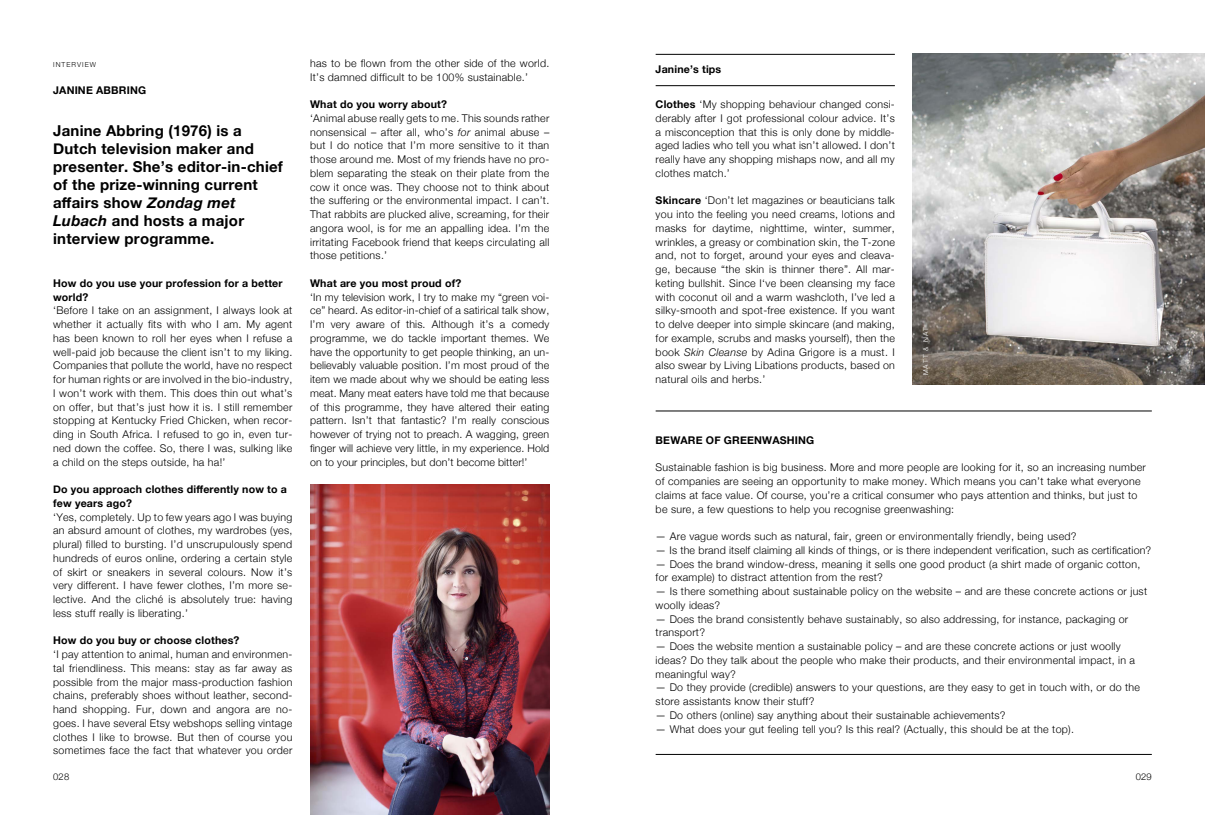
<style>
.page{position:relative;width:1205px;height:815px;background:#fff}
.page>*{position:absolute;margin:0;border:0;box-sizing:border-box;transform-origin:0 0}
.t1{font:700 15px/18.1px "Helvetica Neue";letter-spacing:.015em;color:#000}
.t2{font:300 10.62px/13.8px "Helvetica Neue";letter-spacing:.025em;color:#000;text-align:justify}
.t3{font:700 10.62px/13.8px "Helvetica Neue";letter-spacing:.015em;color:#000}
.t4{font:300 9.38px "Helvetica Neue";letter-spacing:.025em;color:#000}
.t5{font:300 6.88px "Helvetica Neue";letter-spacing:.15em;color:#000}
.t6{font:300 6.88px "Helvetica Neue";color:#fff}
.s1{font-style:italic}
.s2{font-weight:700}
</style>
<div class="page">
<img style="left:310px;top:484px;width:239px;height:331px">
<hr style="left:656px;top:754px;width:496px;height:1px;background:#000">
<hr style="left:656px;top:411px;width:496px;height:1px;background:#000">
<hr style="left:656px;top:85px;width:239px;height:1px;background:#000">
<hr style="left:656px;top:54px;width:239px;height:1px;background:#000">
<img style="left:912px;top:54px;width:293px;height:330px">
<p class="t5" style="left:53px;top:59px;width:45px">INTERVIEW</p>
<p class="t3" style="left:53px;top:84px;width:94px">JANINE ABBRING</p>
<h1 class="t1" style="left:53px;top:122px;width:231px">Janine Abbring (1976) is a<br>Dutch television maker and presenter. She’s editor-in-chief of the prize-winning current affairs show <span class="s1">Zondag met<br>Lubach</span> and hosts a major interview programme.</h1>
<p class="t3" style="left:53px;top:277px;width:231px">How do you use your profession for a better world?</p>
<p class="t2" style="left:53px;top:303px;width:241px">‘Before I take on an assignment, I always look at whether it actually fits with who I am. My agent has been known to roll her eyes when I refuse a well-paid job because the client isn’t to my liking.<br>Companies that pollute the world, have no respect for human rights or are involved in the bio-industry, I won’t work with them. This does thin out what’s on offer, but that’s just how it is. I still remember stopping at Kentucky Fried Chicken, when recor&shy;ding in South Africa. I refused to go in, even tur&shy;ned down the coffee. So, there I was, sulking like a child on the steps outside, ha ha!’</p>
<p class="t3" style="left:53px;top:483px;width:235px">Do you approach clothes differently now to a few years ago?</p>
<p class="t2" style="left:53px;top:509px;width:241px">‘Yes, completely. Up to few years ago I was buying an absurd amount of clothes, my wardrobes (yes, plural) filled to bursting. I’d unscrupulously spend hundreds of euros online, ordering a certain style of skirt or sneakers in several colours. Now it’s very different. I have fewer clothes, I’m more se&shy;lective. And the cliché is absolutely true: having less stuff really is liberating.’</p>
<p class="t3" style="left:53px;top:634px;width:188px">How do you buy or choose clothes?</p>
<p class="t2" style="left:53px;top:647px;width:241px">‘I pay attention to animal, human and environmen&shy;tal friendliness. This means: stay as far away as possible from the major mass-production fashion chains, preferably shoes without leather, second&shy;hand shopping. Fur, down and angora are no&shy;goes. I have several Etsy webshops selling vintage clothes I like to browse. But then of course you sometimes face the fact that whatever you order</p>
<p class="t2" style="left:310px;top:55px;width:241px">has to be flown from the other side of the world.<br>It’s damned difficult to be 100% sustainable.’</p>
<p class="t3" style="left:310px;top:98px;width:138px">What do you worry about?</p>
<p class="t2" style="left:310px;top:110px;width:241px">‘Animal abuse really gets to me. This sounds rather nonsensical – after all, who’s <span class="s1">for</span> animal abuse – but I do notice that I’m more sensitive to it than those around me. Most of my friends have no pro&shy;blem separating the steak on their plate from the cow it once was. They choose not to think about the suffering or the environmental impact. I can’t.<br>That rabbits are plucked alive, screaming, for their angora wool, is for me an appalling idea. I’m the irritating Facebook friend that keeps circulating all those petitions.’</p>
<p class="t3" style="left:310px;top:276px;width:153px">What are you most proud of?</p>
<p class="t2" style="left:310px;top:289px;width:241px">‘In my television work, I try to make my “green voi&shy;ce” heard. As editor-in-chief of a satirical talk show, I’m very aware of this. Although it’s a comedy programme, we do tackle important themes. We have the opportunity to get people thinking, an un&shy;believably valuable position. I’m most proud of the item we made about why we should be eating less meat. Many meat eaters have told me that because of this programme, they have altered their eating pattern. Isn’t that fantastic? I’m really conscious however of trying not to preach. A wagging, green finger will achieve very little, in my experience. Hold on to your principles, but don’t become bitter!’</p>
<p class="t3" style="left:656px;top:63px;width:67px">Janine’s tips</p>
<p class="t2" style="left:656px;top:97px;width:241px"><span class="s2">Clothes</span> ‘My shopping behaviour changed consi&shy;derably after I got professional colour advice. It’s a misconception that this is only done by middle&shy;aged ladies who tell you what isn’t allowed. I don’t really have any shopping mishaps now, and all my clothes match.’</p>
<p class="t2" style="left:656px;top:193px;width:241px"><span class="s2">Skincare</span> ‘Don’t let magazines or beauticians talk you into the feeling you need creams, lotions and masks for daytime, nighttime, winter, summer, wrinkles, a greasy or combination skin, the T-zone and, not to forget, around your eyes and cleava&shy;ge, because “the skin is thinner there”. All mar&shy;keting bullshit. Since I‘ve been cleansing my face with coconut oil and a warm washcloth, I’ve led a silky-smooth and spot-free existence. If you want to delve deeper into simple skincare (and making, for example, scrubs and masks yourself), then the book <span class="s1">Skin Cleanse</span> by Adina Grigore is a must. I also swear by Living Libations products, based on natural oils and herbs.’</p>
<p class="t6" style="left:920px;top:375px;width:49px;rotate:-90deg">MATT &amp; NAT</p>
<p class="t3" style="left:656px;top:434px;width:160px">BEWARE OF GREENWASHING</p>
<p class="t2" style="left:656px;top:460px;width:492px;text-align:left">Sustainable fashion is big business. More and more people are looking for it, so an increasing number of companies are seeing an opportunity to make money. Which means you can’t take what everyone claims at face value. Of course, you’re a critical consumer who pays attention and thinks, but just to be sure, a few questions to help you recognise greenwashing:</p>
<p class="t2" style="left:656px;top:529px;width:422px">— Are vague words such as natural, fair, green or environmentally friendly, being used?</p>
<p class="t2" style="left:656px;top:543px;width:497px">— Is the brand itself claiming all kinds of things, or is there independent verification, such as certification?</p>
<p class="t2" style="left:656px;top:556px;width:486px">— Does the brand window-dress, meaning it sells one good product (a shirt made of organic cotton, for example) to distract attention from the rest?</p>
<p class="t2" style="left:656px;top:584px;width:493px">— Is there something about sustainable policy on the website – and are these concrete actions or just woolly ideas?</p>
<p class="t2" style="left:656px;top:611px;width:474px">— Does the brand consistently behave sustainably, so also addressing, for instance, packaging or transport?</p>
<p class="t2" style="left:656px;top:639px;width:481px;text-align:left">— Does the website mention a sustainable policy – and are these concrete actions or just woolly ideas? Do they talk about the people who make their products, and their environmental impact, in a meaningful way?</p>
<p class="t2" style="left:656px;top:680px;width:486px">— Do they provide (credible) answers to your questions, are they easy to get in touch with, or do the store assistants know their stuff?</p>
<p class="t2" style="left:656px;top:708px;width:351px">— Do others (online) say anything about their sustainable achievements?</p>
<p class="t2" style="left:656px;top:721px;width:420px">— What does your gut feeling tell you? Is this real? (Actually, this should be at the top).</p>
<p class="t4" style="left:53px;top:769px;width:18px">028</p>
<p class="t4" style="left:1135px;top:769px;width:18px">029</p>
</div>
